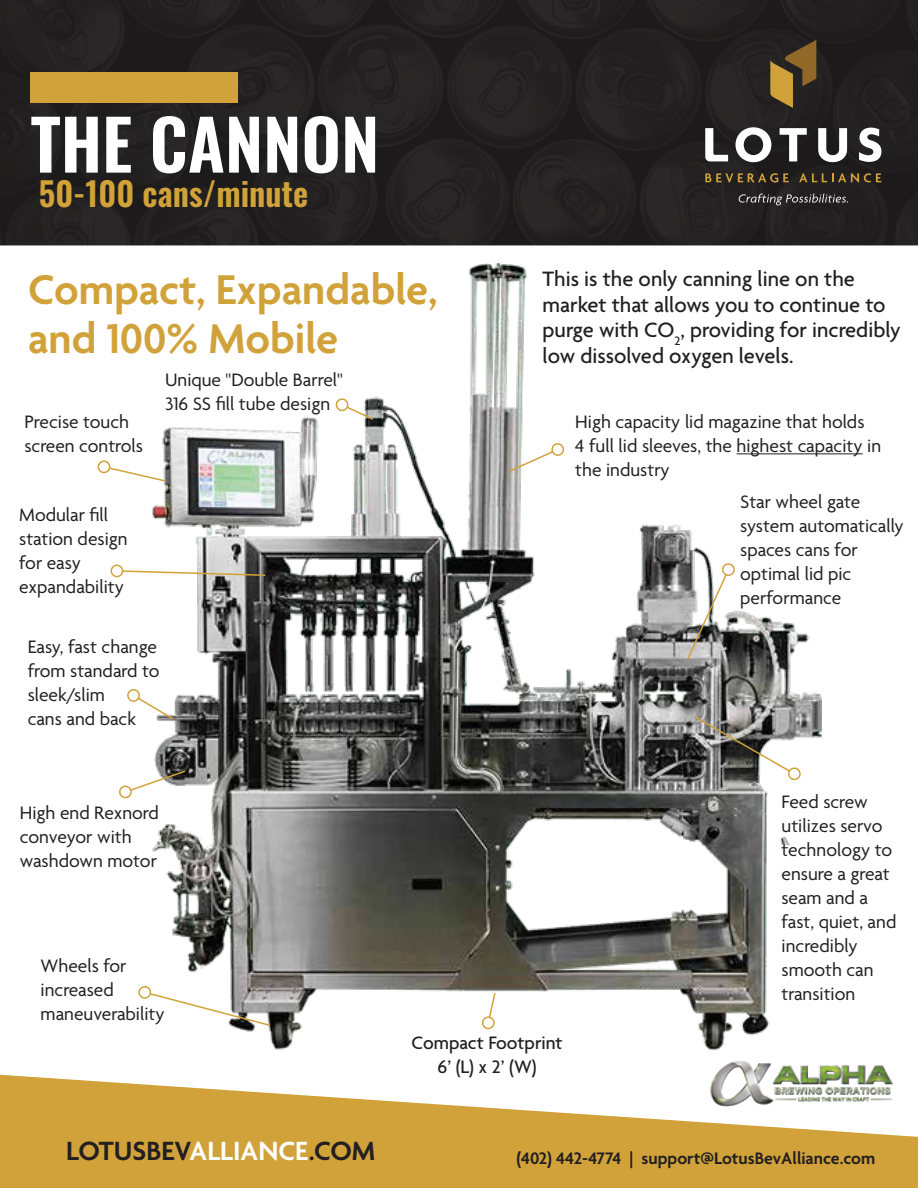
<style>
.page{position:relative;width:918px;height:1188px;background:#fff}
.page>*{position:absolute;margin:0;border:0;box-sizing:border-box;transform-origin:0 0}
.t1{font:600 69px "Oswald";color:#fff}
.t2{font:600 45px/49.5px "Agenda";color:#d1a239}
.t3{font:600 33px "Oswald";color:#d1a239}
.t4{font:600 28.5px "Agenda";color:#231f20}
.t5{font:500 22.5px/25.5px "Agenda";color:#231f20}
.t6{font:19.5px/24px "Agenda";color:#231f20}
.t7{font:500 19.5px/24px "Agenda";color:#231f20;text-align:center}
.t8{font:600 18px "Agenda";color:#231f20}
.s1{color:#fff}
</style>
<div class="page">
<div style="left:0;top:0;width:918px;height:246px;background:#232021"></div>
<svg style="left:0;top:1075px;width:918px;height:113px;fill:#d1a239"></svg>
<img style="left:152px;top:263px;width:670px;height:787px">
<svg style="left:770px;top:40px;width:46px;height:68px;background:#685129"></svg>
<svg style="left:705px;top:128px;width:23px;height:33px"></svg>
<svg style="left:736px;top:127px;width:35px;height:35px"></svg>
<svg style="left:780px;top:128px;width:27px;height:33px"></svg>
<svg style="left:818px;top:128px;width:29px;height:34px"></svg>
<svg style="left:859px;top:128px;width:22px;height:34px"></svg>
<svg style="left:705px;top:173px;width:84px;height:10px"></svg>
<svg style="left:799px;top:173px;width:82px;height:9px"></svg>
<svg style="left:739px;top:194px;width:109px;height:11px"></svg>
<div style="left:31px;top:72px;width:207px;height:31px;background:#d1a239"></div>
<svg style="left:110px;top:564px;width:157px;height:13px"></svg>
<svg style="left:335px;top:398px;width:40px;height:23px"></svg>
<svg style="left:507px;top:442px;width:58px;height:31px"></svg>
<svg style="left:686px;top:562px;width:50px;height:99px"></svg>
<svg style="left:97px;top:460px;width:70px;height:23px"></svg>
<svg style="left:127px;top:688px;width:48px;height:33px"></svg>
<svg style="left:693px;top:715px;width:109px;height:66px"></svg>
<svg style="left:481px;top:991px;width:16px;height:39px"></svg>
<svg style="left:119px;top:769px;width:68px;height:30px"></svg>
<svg style="left:138px;top:985px;width:134px;height:42px"></svg>
<img style="left:704px;top:1047px;width:197px;height:74px">
<div style="left:775px;top:845px;width:27px;height:31px;background:#fff"></div>
<hr style="left:737px;top:454px;width:126px;height:1px;background:#231f20">
<h1 class="t1" style="left:31px;top:108px;width:350px">THE CANNON</h1>
<h3 class="t3" style="left:39px;top:176px;width:271px">50-100 cans/minute</h3>
<h2 class="t2" style="left:28px;top:267px;width:411px">Compact, Expandable, and 100% Mobile</h2>
<p class="t5" style="left:543px;top:268px;width:360px">This is the only canning line on the market that allows you to continue to purge with CO<sub>2</sub>, providing for incredibly low dissolved oxygen levels.</p>
<p class="t6" style="left:24px;top:411px;width:120px">Precise touch screen controls</p>
<p class="t6" style="left:19px;top:504px;width:110px">Modular fill station design for easy expandability</p>
<p class="t6" style="left:165px;top:369px;width:179px">Unique "Double Barrel"<br>316 SS fill tube design</p>
<p class="t6" style="left:28px;top:636px;width:133px">Easy, fast change from standard to sleek/slim<br>cans and back</p>
<p class="t6" style="left:20px;top:802px;width:141px">High end Rexnord conveyor with washdown motor</p>
<p class="t6" style="left:41px;top:955px;width:126px">Wheels for increased maneuverability</p>
<p class="t6" style="left:575px;top:411px;width:307px">High capacity lid magazine that holds<br>4 full lid sleeves, the highest capacity in the industry</p>
<p class="t6" style="left:740px;top:491px;width:165px">Star wheel gate system automatically spaces cans for optimal lid pic performance</p>
<p class="t7" style="left:412px;top:1032px;width:153px">Compact Footprint<br>6’ (L) x 2’ (W)</p>
<p class="t6" style="left:782px;top:791px;width:116px">Feed screw utilizes servo technology to ensure a great seam and a fast, quiet, and incredibly smooth can transition</p>
<h3 class="t4" style="left:66px;top:1136px;width:310px">LOTUSBEV<span class="s1">ALLIANCE</span>.COM</h3>
<p class="t8" style="left:516px;top:1148px;width:360px">(402) 442-4774 | support@LotusBevAlliance.com</p>
</div>
